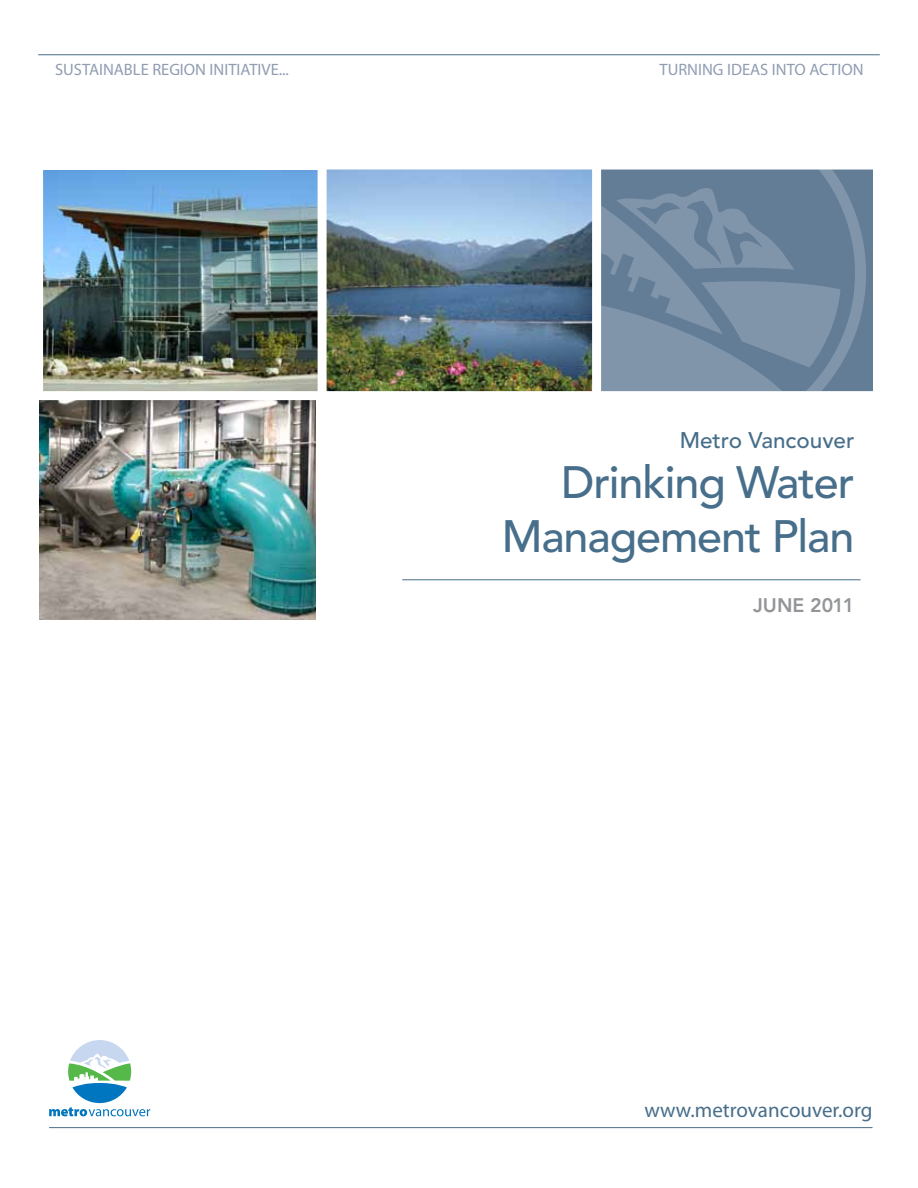
<style>
.page{position:relative;width:918px;height:1188px;background:#fff}
.page>*{position:absolute;margin:0;border:0;box-sizing:border-box;transform-origin:0 0}
.t1{font:500 45px/54px "Avenir LT Std";letter-spacing:-.025em;color:#476e8a;text-align:right}
.t2{font:500 22.5px "Avenir LT Std";color:#476e8a}
.t3{font:21px "Myriad Pro";color:#476e8a}
.t4{font:800 19.5px "Avenir LT Std";color:#939598}
.t5{font:16.5px "Myriad Pro";color:#909db1}
</style>
<div class="page">
<img style="left:327px;top:170px;width:265px;height:221px">
<img style="left:44px;top:170px;width:274px;height:221px">
<img style="left:39px;top:400px;width:277px;height:220px">
<hr style="left:402px;top:579px;width:459px;height:1px;background:#476e8a">
<hr style="left:49px;top:1127px;width:824px;height:1px;background:#476e8a">
<hr style="left:38px;top:54px;width:842px;height:1px;background:#476e8a">
<svg style="left:601px;top:169px;width:272px;height:221px;background:#6b839b"></svg>
<svg style="left:601px;top:185px;width:240px;height:205px;background:#758ba2"></svg>
<svg style="left:49px;top:1040px;width:101px;height:76px"></svg>
<p class="t5" style="left:55px;top:59px;width:235px">SUSTAINABLE REGION INITIATIVE...</p>
<p class="t5" style="left:660px;top:59px;width:206px">TURNING IDEAS INTO ACTION</p>
<h2 class="t2" style="left:680px;top:427px;width:176px">Metro Vancouver</h2>
<h1 class="t1" style="left:502px;top:457px;width:354px">Drinking Water<br>Management Plan</h1>
<p class="t4" style="left:753px;top:594px;width:103px">JUNE 2011</p>
<p class="t3" style="left:645px;top:1097px;width:230px">www.metrovancouver.org</p>
</div>
